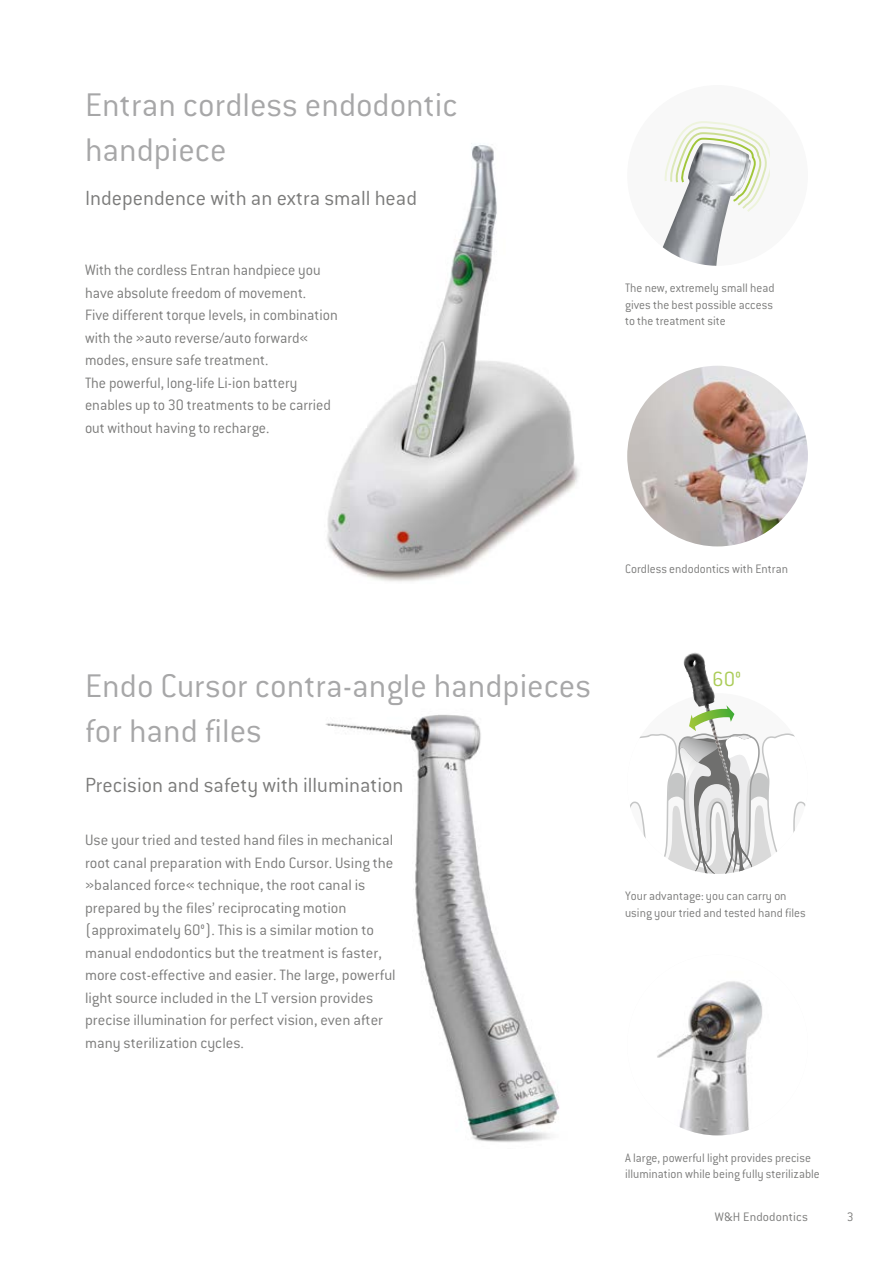
<style>
.page{position:relative;width:893px;height:1263px;background:#fff}
.page>*{position:absolute;margin:0;border:0;box-sizing:border-box;transform-origin:0 0}
.t1{font:300 36px/45px "Conduit ITC Pro";color:#a7a7a8}
.t2{font:300 22.5px "Conduit ITC Pro";color:#7b7b7a}
.t3{font:300 22.5px "Conduit ITC Pro";color:#abcc58}
.t4{font:300 16.5px/22.5px "Conduit ITC Pro";color:#7b7b7a}
.t5{font:300 16.5px/22.5px "Conduit ITC Pro";color:#7b7b7a;scale:.96 1}
.t6{font:300 13.5px/16.5px "Conduit ITC Pro";color:#7b7b7a;scale:.96 1}
.t7{font:300 13.5px "Conduit ITC Pro";color:#7b7b7a}
</style>
<div class="page">
<img style="left:325px;top:714px;width:235px;height:428px">
<img style="left:327px;top:143px;width:252px;height:439px">
<img style="left:627px;top:955px;width:181px;height:180px;border-radius:90px">
<img style="left:627px;top:366px;width:181px;height:180px;border-radius:90px">
<div style="left:627px;top:85px;width:181px;height:181px;background:#f8f8f8;border-radius:50%"></div>
<img style="left:663px;top:178px;width:64px;height:88px">
<svg style="left:665px;top:121px;width:105px;height:91px"></svg>
<img style="left:683px;top:652px;width:31px;height:41px">
<svg style="left:630px;top:693px;width:176px;height:181px"></svg>
<h1 class="t1" style="left:85px;top:83px;width:374px">Entran cordless endodontic handpiece</h1>
<h2 class="t2" style="left:85px;top:186px;width:333px">Independence with an extra small head</h2>
<p class="t5" style="left:85px;top:259px;width:265px">With the cordless Entran handpiece you have absolute freedom of movement.<br>Five different torque levels, in combination with the »auto reverse/auto forward« modes, ensure safe treatment.<br>The powerful, long-life Li-ion battery enables up to 30 treatments to be carried out without having to recharge.</p>
<p class="t6" style="left:625px;top:280px;width:157px;text-align:justify">The new, extremely small head gives the best possible access to the treatment site</p>
<p class="t6" style="left:625px;top:561px;width:171px">Cordless endodontics with Entran</p>
<h1 class="t1" style="left:85px;top:664px;width:508px">Endo Cursor contra-angle handpieces for hand files</h1>
<h2 class="t2" style="left:85px;top:773px;width:320px">Precision and safety with illumination</h2>
<p class="t4" style="left:85px;top:829px;width:312px">Use your tried and tested hand files in mechanical root canal preparation with Endo Cursor. Using the »balanced force« technique, the root canal is prepared by the files’ reciprocating motion (approximately 60°). This is a similar motion to manual endodontics but the treatment is faster, more cost-effective and easier. The large, powerful light source included in the LT version provides precise illumination for perfect vision, even after many sterilization cycles.</p>
<h2 class="t3" style="left:712px;top:666px;width:30px">60°</h2>
<p class="t6" style="left:625px;top:888px;width:190px">Your advantage: you can carry on using your tried and tested hand files</p>
<p class="t6" style="left:625px;top:1149px;width:204px">A large, powerful light provides precise illumination while being fully sterilizable</p>
<p class="t7" style="left:715px;top:1210px;width:95px">W&amp;H Endodontics</p>
<p class="t7" style="left:847px;top:1210px;width:8px">3</p>
</div>
